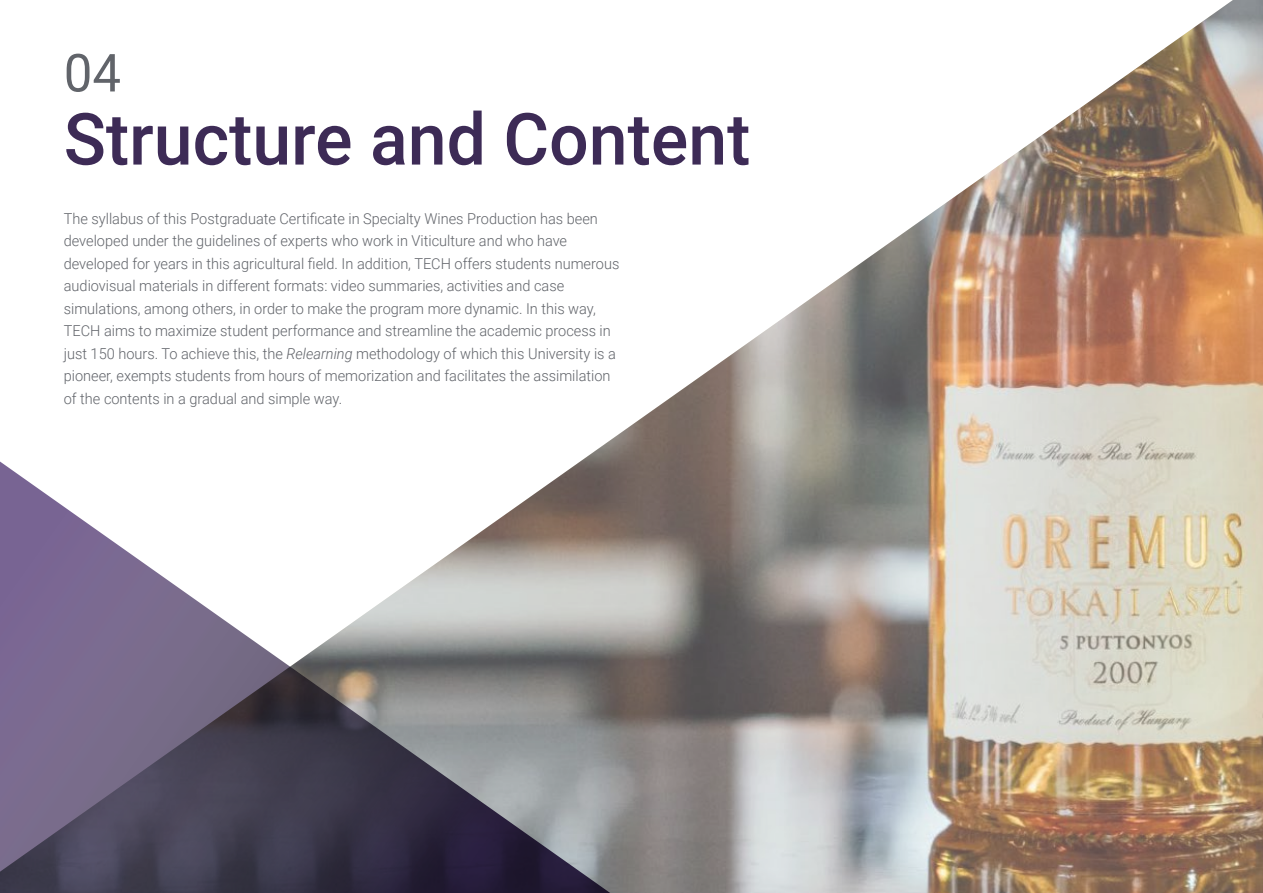
<style>
.page{position:relative;width:1263px;height:893px;background:#fff}
.page>*{position:absolute;margin:0;border:0;box-sizing:border-box;transform-origin:0 0}
.t1{font:500 72px "Roboto";color:#3d2b56}
.t2{font:52.5px "Roboto";color:#61646a}
.t3{font:300 15px/22.5px "Roboto";color:#61646a}
.s1{font-style:italic}
</style>
<div class="page">
<img style="left:602px;top:0;width:661px;height:893px">
<svg style="left:0;top:446px;width:640px;height:447px"></svg>
<h2 class="t2" style="left:64px;top:36px;width:59px">04</h2>
<h1 class="t1" style="left:64px;top:89px;width:688px">Structure and Content</h1>
<p class="t3" style="left:64px;top:207px;width:557px">The syllabus of this Postgraduate Certificate in Specialty Wines Production has been developed under the guidelines of experts who work in Viticulture and who have developed for years in this agricultural field. In addition, TECH offers students numerous audiovisual materials in different formats: video summaries, activities and case simulations, among others, in order to make the program more dynamic. In this way, TECH aims to maximize student performance and streamline the academic process in just 150 hours. To achieve this, the <span class="s1">Relearning</span> methodology of which this University is a pioneer, exempts students from hours of memorization and facilitates the assimilation of the contents in a gradual and simple way.</p>
</div>
